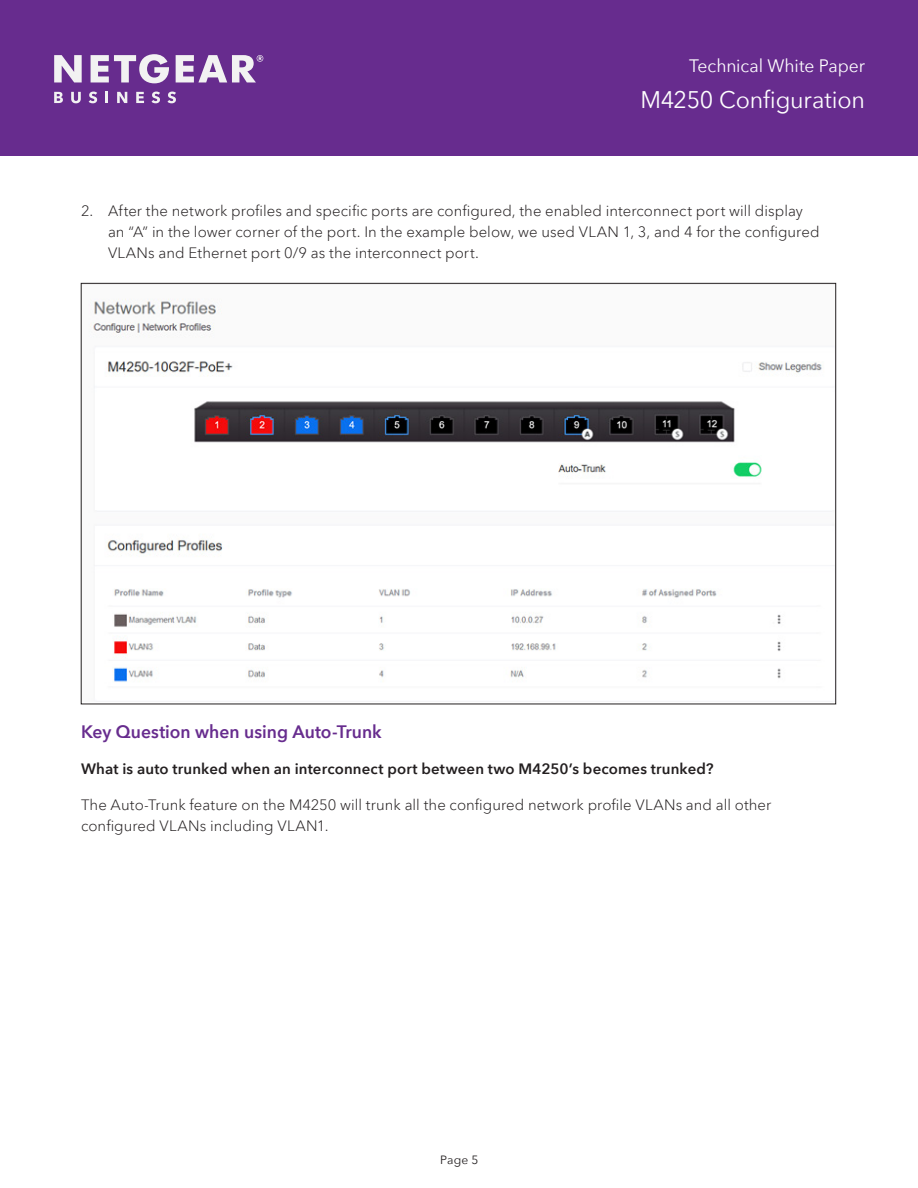
<style>
.page{position:relative;width:918px;height:1188px;background:#fff}
.page>*{position:absolute;margin:0;border:0;box-sizing:border-box;transform-origin:0 0}
.t1{font:24px "Avenir Next";letter-spacing:-.01em;color:#fff}
.Body_Copy{font:600 18px "Avenir Next";color:#672c8e}
.t2{font:18px "Avenir Next";letter-spacing:-.005em;color:#fff}
.Body_Copy_-_Avenie_N{font:300 15px/21px "Avenir Next LT Pro";letter-spacing:.005em;color:#231f20}
.Body_Copy_-_Avenie_N-2{font:600 15px "Avenir Next";letter-spacing:.01em;color:#231f20}
.t3{font:12px "Avenir Next";color:#231f20}
</style>
<div class="page">
<div style="left:0;top:0;width:918px;height:156px;background:#672c8e"></div>
<svg style="left:54px;top:92px;width:9px;height:11px"></svg>
<svg style="left:71px;top:92px;width:10px;height:11px"></svg>
<svg style="left:89px;top:92px;width:8px;height:11px"></svg>
<svg style="left:106px;top:92px;width:2px;height:11px"></svg>
<svg style="left:117px;top:92px;width:10px;height:11px"></svg>
<svg style="left:136px;top:92px;width:8px;height:11px"></svg>
<svg style="left:152px;top:92px;width:8px;height:11px"></svg>
<svg style="left:167px;top:92px;width:9px;height:11px"></svg>
<svg style="left:176px;top:55px;width:87px;height:27px"></svg>
<svg style="left:91px;top:54px;width:78px;height:29px"></svg>
<svg style="left:54px;top:55px;width:28px;height:27px"></svg>
<img style="left:90px;top:298px;width:742px;height:384px">
<p class="t2" style="left:689px;top:51px;width:177px">Technical White Paper</p>
<h1 class="t1" style="left:640px;top:79px;width:226px">M4250 Configuration</h1>
<p class="Body_Copy_-_Avenie_N" style="left:108px;top:200px;width:713px;text-indent:-27px">2. After the network profiles and specific ports are configured, the enabled interconnect port will display an “A” in the lower corner of the port. In the example below, we used VLAN 1, 3, and 4 for the configured<br>VLANs and Ethernet port 0/9 as the interconnect port.</p>
<p class="Body_Copy" style="left:81px;top:716px;width:302px">Key Question when using Auto-Trunk</p>
<p class="Body_Copy_-_Avenie_N-2" style="left:81px;top:756px;width:634px">What is auto trunked when an interconnect port between two M4250’s becomes trunked?</p>
<p class="Body_Copy_-_Avenie_N" style="left:81px;top:794px;width:692px">The Auto-Trunk feature on the M4250 will trunk all the configured network profile VLANs and all other configured VLANs including VLAN1.</p>
<p class="t3" style="left:440px;top:1150px;width:40px">Page 5</p>
</div>
